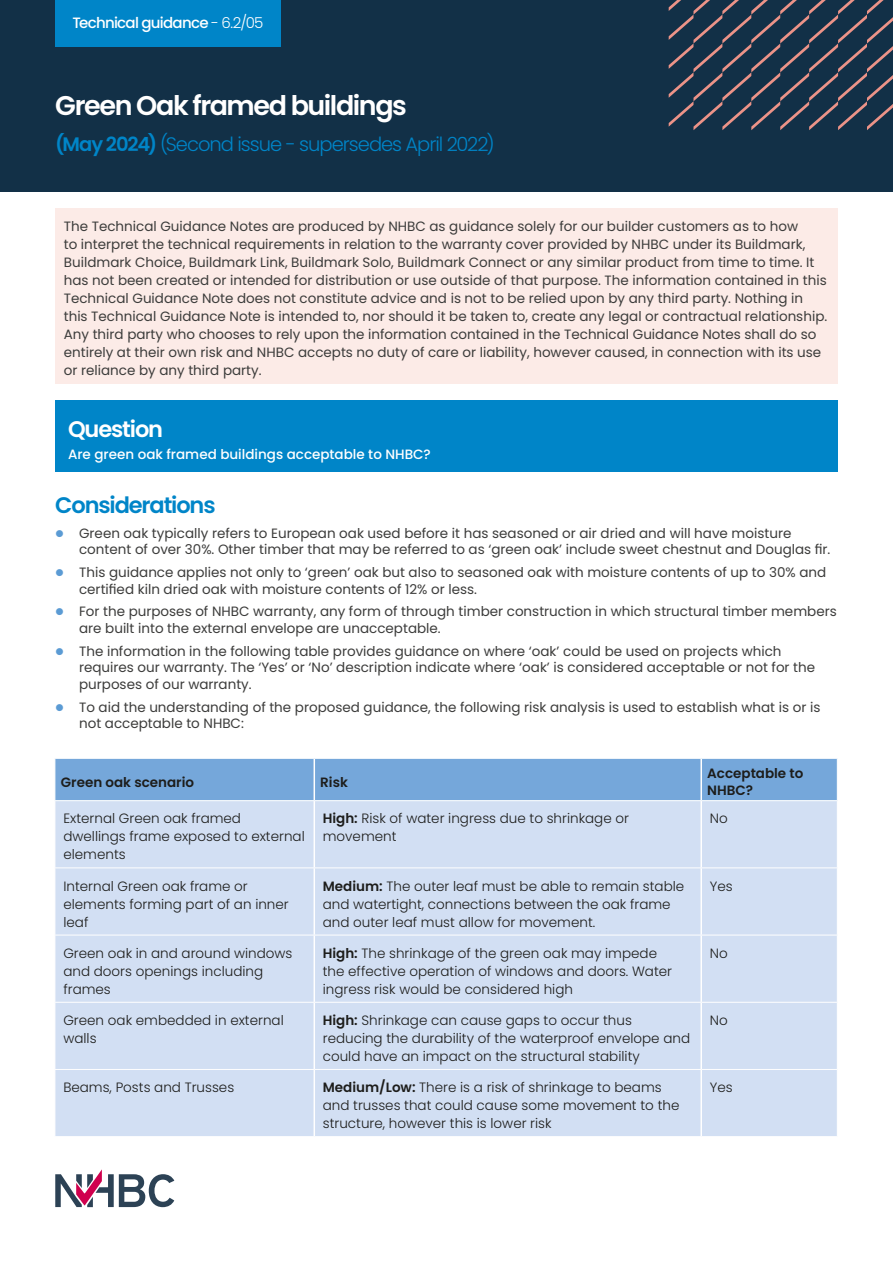
<style>
.page{position:relative;width:893px;height:1263px;background:#fff}
.page>*{position:absolute;margin:0;border:0;box-sizing:border-box;transform-origin:0 0}
.t1{font:600 27px "Poppins";letter-spacing:-.055em;color:#fff}
.t2{font:600 22.5px "Poppins";letter-spacing:-.05em;color:#0085c8}
.t3{font:600 22.5px "Poppins";letter-spacing:-.05em;color:#fff}
.t4{font:300 19.5px "Poppins";letter-spacing:-.05em;color:#0085c8}
.t5{font:500 15px "Poppins";letter-spacing:-.05em;color:#fff}
.t6{font:13.5px/18px "Poppins";color:#3c3c3b}
.t7{font:300 13.5px/18px "Poppins";color:#1d1d1b}
.t8{font:500 13.5px "Poppins";color:#fff}
.t9{font:600 13.5px/16.2px "Poppins";color:#1d1d1b}
.s1{font-weight:300}
.s2{font-weight:600}
</style>
<div class="page">
<div style="left:0;top:0;width:893px;height:191px;background:#123047"></div>
<svg style="left:55px;top:1169px;width:119px;height:38px"></svg>
<svg style="left:669px;top:0;width:224px;height:130px"></svg>
<div style="left:55px;top:208px;width:783px;height:176px;background:#fcebe7"></div>
<div style="left:55px;top:401px;width:783px;height:71px;background:#0085c8"></div>
<div style="left:56px;top:759px;width:781px;height:41px;background:#75a7da"></div>
<div style="left:56px;top:801px;width:781px;height:335px;background:#d2dff3"></div>
<hr style="left:314px;top:759px;width:1px;height:41px;background:#fff">
<hr style="left:700px;top:759px;width:2px;height:41px;background:#fff">
<hr style="left:314px;top:801px;width:1px;height:66px;background:#fff">
<hr style="left:700px;top:801px;width:2px;height:66px;background:#fff">
<hr style="left:314px;top:868px;width:1px;height:67px;background:#fff">
<hr style="left:700px;top:868px;width:2px;height:67px;background:#fff">
<hr style="left:314px;top:935px;width:1px;height:67px;background:#fff">
<hr style="left:700px;top:935px;width:2px;height:67px;background:#fff">
<hr style="left:314px;top:1003px;width:1px;height:66px;background:#fff">
<hr style="left:700px;top:1003px;width:2px;height:66px;background:#fff">
<hr style="left:314px;top:1070px;width:1px;height:66px;background:#fff">
<hr style="left:700px;top:1070px;width:2px;height:66px;background:#fff">
<hr style="left:55px;top:867px;width:259px;height:1px;background:#fff">
<hr style="left:314px;top:867px;width:387px;height:1px;background:#fff">
<hr style="left:701px;top:867px;width:137px;height:1px;background:#fff">
<hr style="left:55px;top:935px;width:259px;height:1px;background:#fff">
<hr style="left:314px;top:935px;width:387px;height:1px;background:#fff">
<hr style="left:701px;top:935px;width:137px;height:1px;background:#fff">
<hr style="left:55px;top:1002px;width:259px;height:1px;background:#fff">
<hr style="left:314px;top:1002px;width:387px;height:1px;background:#fff">
<hr style="left:701px;top:1002px;width:137px;height:1px;background:#fff">
<hr style="left:55px;top:1069px;width:259px;height:1px;background:#fff">
<hr style="left:314px;top:1069px;width:387px;height:1px;background:#fff">
<hr style="left:701px;top:1069px;width:137px;height:1px;background:#fff">
<div style="left:55px;top:0;width:226px;height:46px;background:#0085c8"></div>
<p class="t5" style="left:72px;top:14px;width:193px">Technical guidance <span class="s1">- 6.2/05</span></p>
<h1 class="t1" style="left:55px;top:90px;width:353px">Green Oak framed buildings</h1>
<h3 class="t4" style="left:55px;top:132px;width:441px"><span class="s2">(May 2024)</span> (Second issue - supersedes April 2022)</h3>
<p class="t6" style="left:64px;top:217px;width:765px">The Technical Guidance Notes are produced by NHBC as guidance solely for our builder customers as to how<br>to interpret the technical requirements in relation to the warranty cover provided by NHBC under its Buildmark, Buildmark Choice, Buildmark Link, Buildmark Solo, Buildmark Connect or any similar product from time to time. It has not been created or intended for distribution or use outside of that purpose. The information contained in this Technical Guidance Note does not constitute advice and is not to be relied upon by any third party. Nothing in this Technical Guidance Note is intended to, nor should it be taken to, create any legal or contractual relationship.<br>Any third party who chooses to rely upon the information contained in the Technical Guidance Notes shall do so entirely at their own risk and NHBC accepts no duty of care or liability, however caused, in connection with its use or reliance by any third party.</p>
<h2 class="t3" style="left:68px;top:416px;width:97px">Question</h2>
<p class="t8" style="left:68px;top:447px;width:364px">Are green oak framed buildings acceptable to NHBC?</p>
<h2 class="t2" style="left:55px;top:492px;width:162px">Considerations</h2>
<p class="t6" style="left:79px;top:525px;width:753px;line-height:16.5px">Green oak typically refers to European oak used before it has seasoned or air dried and will have moisture content of over 30%. Other timber that may be referred to as ‘green oak’ include sweet chestnut and Douglas fir.</p>
<p class="t6" style="left:79px;top:564px;width:749px;line-height:16.5px">This guidance applies not only to ‘green’ oak but also to seasoned oak with moisture contents of up to 30% and certified kiln dried oak with moisture contents of 12% or less.</p>
<p class="t6" style="left:79px;top:603px;width:759px;line-height:16.5px">For the purposes of NHBC warranty, any form of through timber construction in which structural timber members are built into the external envelope are unacceptable.</p>
<p class="t6" style="left:79px;top:643px;width:738px;line-height:16.5px">The information in the following table provides guidance on where ‘oak’ could be used on projects which requires our warranty. The ‘Yes’ or ‘No’ description indicate where ‘oak’ is considered acceptable or not for the purposes of our warranty.</p>
<p class="t6" style="left:79px;top:699px;width:743px;line-height:16.5px">To aid the understanding of the proposed guidance, the following risk analysis is used to establish what is or is not acceptable to NHBC:</p>
<p class="t9" style="left:61px;top:774px;width:135px">Green oak scenario</p>
<p class="t9" style="left:320px;top:774px;width:29px">Risk</p>
<p class="t9" style="left:707px;top:766px;width:98px">Acceptable to<br>NHBC?</p>
<p class="t7" style="left:63px;top:810px;width:243px">External Green oak framed dwellings frame exposed to external elements</p>
<p class="t7" style="left:323px;top:810px;width:308px"><span class="s2">High:</span> Risk of water ingress due to shrinkage or movement</p>
<p class="t7" style="left:710px;top:810px;width:19px">No</p>
<p class="t7" style="left:63px;top:877px;width:227px">Internal Green oak frame or elements forming part of an inner leaf</p>
<p class="t7" style="left:323px;top:877px;width:363px"><span class="s2">Medium:</span> The outer leaf must be able to remain stable and watertight, connections between the oak frame and outer leaf must allow for movement.</p>
<p class="t7" style="left:710px;top:877px;width:24px">Yes</p>
<p class="t7" style="left:63px;top:944px;width:231px">Green oak in and around windows and doors openings including frames</p>
<p class="t7" style="left:323px;top:944px;width:351px"><span class="s2">High:</span> The shrinkage of the green oak may impede the effective operation of windows and doors. Water ingress risk would be considered high</p>
<p class="t7" style="left:710px;top:944px;width:19px">No</p>
<p class="t7" style="left:63px;top:1011px;width:222px">Green oak embedded in external walls</p>
<p class="t7" style="left:323px;top:1011px;width:369px"><span class="s2">High:</span> Shrinkage can cause gaps to occur thus reducing the durability of the waterproof envelope and could have an impact on the structural stability</p>
<p class="t7" style="left:710px;top:1011px;width:19px">No</p>
<p class="t7" style="left:63px;top:1078px;width:172px">Beams, Posts and Trusses</p>
<p class="t7" style="left:323px;top:1078px;width:358px"><span class="s2">Medium/Low:</span> There is a risk of shrinkage to beams and trusses that could cause some movement to the structure, however this is lower risk</p>
<p class="t7" style="left:710px;top:1078px;width:24px">Yes</p>
</div>
